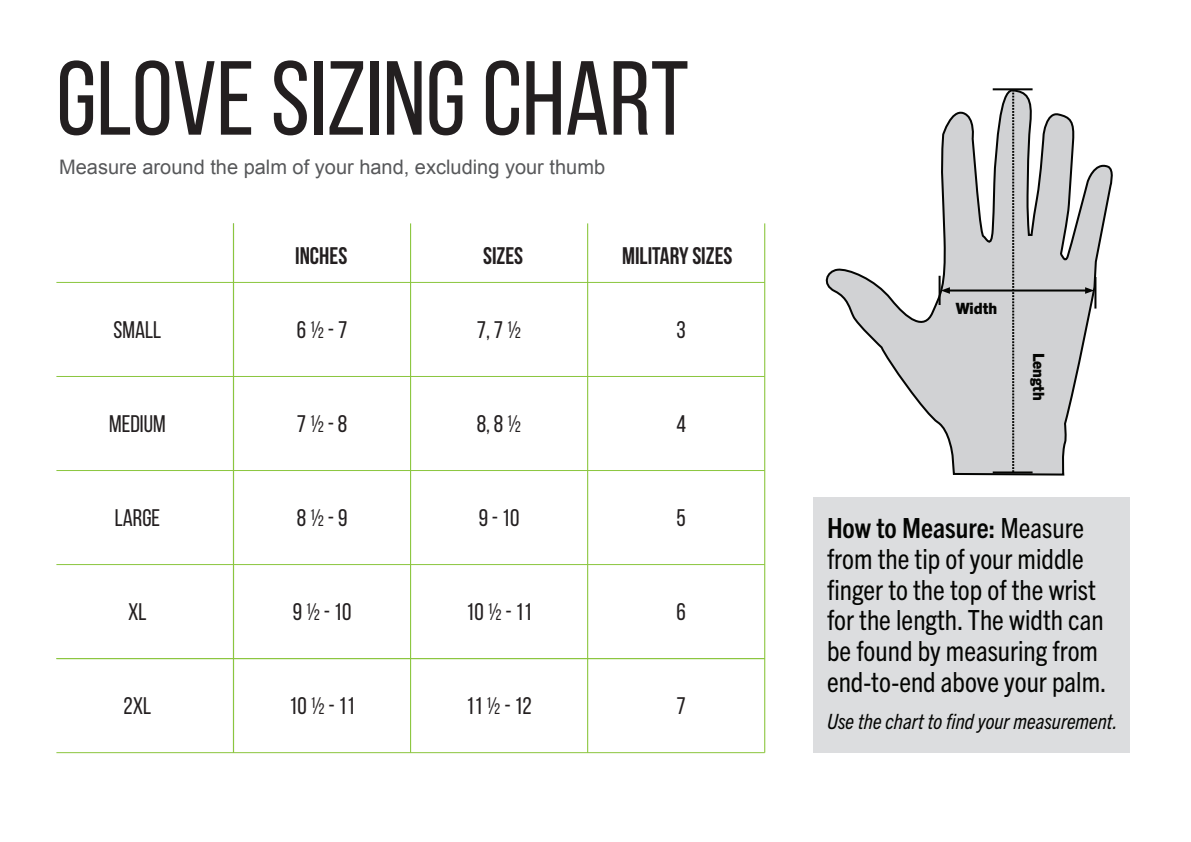
<style>
.page{position:relative;width:1191px;height:842px;background:#fff}
.page>*{position:absolute;margin:0;border:0;box-sizing:border-box;transform-origin:0 0}
.t1{font:105px "Bebas Neue";color:#231f20}
.t2{font:condensed 27.8px/31px "Trade Gothic Next LT Pro";color:#040503}
.t3{font:24px "Bebas Neue";color:#231f20}
.t4{font:700 24px "Bebas Neue";color:#231f20}
.t5{font:italic condensed 21px "Trade Gothic Next LT Pro";color:#040503}
.t6{font:20px "Arial";color:#57585a}
.t7{font:800 15.6px "Trade Gothic Next LT Pro";color:#040503}
.s1{font-weight:700}
</style>
<div class="page">
<hr style="left:56px;top:282px;width:708px;height:1px;background:#8bc63e">
<hr style="left:56px;top:376px;width:708px;height:1px;background:#8bc63e">
<hr style="left:56px;top:470px;width:708px;height:1px;background:#8bc63e">
<hr style="left:56px;top:564px;width:708px;height:1px;background:#8bc63e">
<hr style="left:56px;top:658px;width:708px;height:1px;background:#8bc63e">
<hr style="left:56px;top:752px;width:708px;height:1px;background:#8bc63e">
<hr style="left:410px;top:223px;width:1px;height:530px;background:#8bc63e">
<hr style="left:233px;top:223px;width:1px;height:530px;background:#8bc63e">
<hr style="left:587px;top:223px;width:1px;height:530px;background:#8bc63e">
<hr style="left:764px;top:223px;width:1px;height:530px;background:#8bc63e">
<svg style="left:825px;top:89px;width:288px;height:387px"></svg>
<div style="left:812px;top:497px;width:317px;height:256px;background:#dcdddf"></div>
<hr style="left:938px;top:276px;width:2px;height:29px;background:#040503">
<hr style="left:992px;top:88px;width:40px;height:2px;background:#040503">
<hr style="left:992px;top:471px;width:40px;height:2px;background:#040503">
<svg style="left:1012px;top:90px;width:2px;height:382px"></svg>
<hr style="left:946px;top:289px;width:142px;height:3px;background:#040503">
<svg style="left:940px;top:287px;width:10px;height:7px"></svg>
<svg style="left:1085px;top:287px;width:9px;height:7px"></svg>
<hr style="left:1094px;top:277px;width:2px;height:32px;background:#040503">
<h1 class="t1" style="left:56px;top:42px;width:634px">GLOVE SIZING CHART</h1>
<p class="t6" style="left:59px;top:154px;width:547px">Measure around the palm of your hand, excluding your thumb</p>
<p class="t4" style="left:295px;top:242px;width:54px">INCHES</p>
<p class="t4" style="left:483px;top:242px;width:42px">SIZES</p>
<p class="t4" style="left:622px;top:242px;width:112px">MILITARY SIZES</p>
<p class="t3" style="left:114px;top:316px;width:49px">SMALL</p>
<p class="t3" style="left:297px;top:316px;width:52px">6 ½ - 7</p>
<p class="t3" style="left:477px;top:316px;width:46px">7, 7 ½</p>
<p class="t3" style="left:676px;top:316px;width:11px">3</p>
<p class="t3" style="left:109px;top:410px;width:58px">MEDIUM</p>
<p class="t3" style="left:297px;top:410px;width:52px">7 ½ - 8</p>
<p class="t3" style="left:477px;top:410px;width:46px">8, 8 ½</p>
<p class="t3" style="left:676px;top:410px;width:11px">4</p>
<p class="t3" style="left:115px;top:504px;width:47px">LARGE</p>
<p class="t3" style="left:297px;top:504px;width:52px">8 ½ - 9</p>
<p class="t3" style="left:479px;top:504px;width:42px">9 - 10</p>
<p class="t3" style="left:676px;top:504px;width:11px">5</p>
<p class="t3" style="left:128px;top:598px;width:20px">XL</p>
<p class="t3" style="left:293px;top:598px;width:60px">9 ½ - 10</p>
<p class="t3" style="left:466px;top:598px;width:67px">10 ½ - 11</p>
<p class="t3" style="left:676px;top:598px;width:11px">6</p>
<p class="t3" style="left:123px;top:692px;width:29px">2XL</p>
<p class="t3" style="left:289px;top:692px;width:67px">10 ½ - 11</p>
<p class="t3" style="left:466px;top:692px;width:67px">11 ½ - 12</p>
<p class="t3" style="left:676px;top:692px;width:11px">7</p>
<p class="t7" style="left:955px;top:297px;width:43px">Width</p>
<p class="t7" style="left:1049px;top:353px;width:50px;rotate:90deg">Length</p>
<p class="t2" style="left:827px;top:510px;width:281px"><span class="s1">How to Measure:</span> Measure from the tip of your middle finger to the top of the wrist for the length. The width can be found by measuring from end-to-end above your palm.</p>
<p class="t5" style="left:827px;top:707px;width:292px">Use the chart to find your measurement.</p>
</div>
